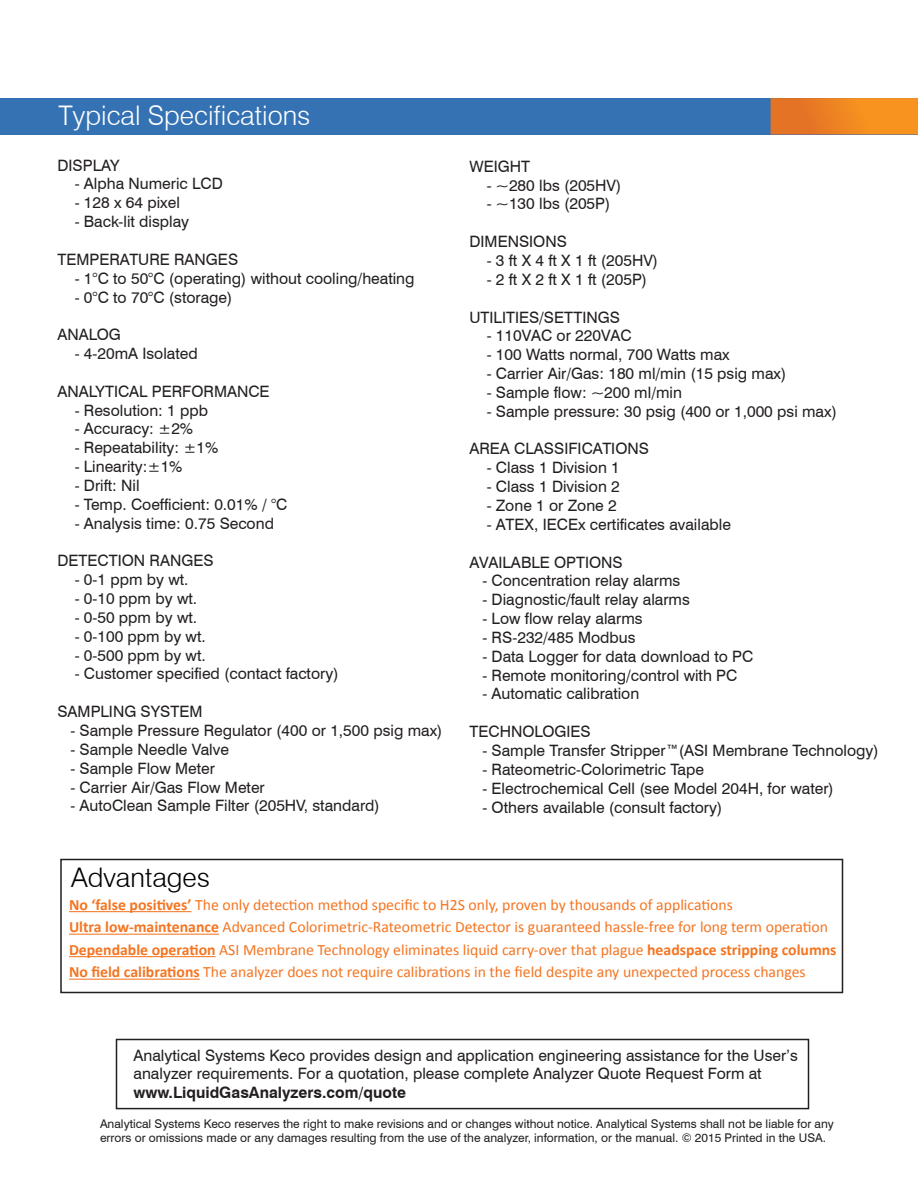
<style>
.page{position:relative;width:918px;height:1188px;background:#fff}
.page>*{position:absolute;margin:0;border:0;box-sizing:border-box;transform-origin:0 0}
.t1{font:300 27px "Swiss 721 BT";color:#fff}
.t2{font:300 27px "Swiss 721 BT";color:#000}
.t3{font:15.75px/18.9px "Swiss 721 BT";color:#231f20}
.t4{font:15.75px/22.5px "Calibri";color:#f47521}
.t5{font:700 15.75px "Swiss 721 BT";color:#231f20}
.t6{font:12px/14.4px "Swiss 721 BT";color:#231f20}
.s1{font-weight:700}
</style>
<div class="page">
<div style="left:60px;top:859px;width:783px;height:134px;background:#fff;border:2px solid #231f20"></div>
<div style="left:116px;top:1039px;width:693px;height:70px;background:#fff;border:2px solid #231f20"></div>
<div style="left:0;top:98px;width:918px;height:36px;background:#3572b4"></div>
<svg style="left:771px;top:98px;width:147px;height:36px;background:#ee8521"></svg>
<hr style="left:69px;top:911px;width:122px;height:1px;background:#f47521">
<hr style="left:69px;top:934px;width:150px;height:1px;background:#f47521">
<hr style="left:69px;top:956px;width:147px;height:1px;background:#f47521">
<hr style="left:69px;top:979px;width:131px;height:1px;background:#f47521">
<h1 class="t1" style="left:59px;top:99px;width:254px">Typical Specifications</h1>
<p class="t3" style="left:58px;top:155px;width:64px">DISPLAY</p>
<p class="t3" style="left:75px;top:174px;width:150px">- Alpha Numeric LCD</p>
<p class="t3" style="left:75px;top:193px;width:107px">- 128 x 64 pixel</p>
<p class="t3" style="left:75px;top:212px;width:116px">- Back-lit display</p>
<p class="t3" style="left:58px;top:250px;width:182px">TEMPERATURE RANGES</p>
<p class="t3" style="left:75px;top:269px;width:341px">- 1°C to 50°C (operating) without cooling/heating</p>
<p class="t3" style="left:75px;top:287px;width:159px">- 0°C to 70°C (storage)</p>
<p class="t3" style="left:58px;top:325px;width:65px">ANALOG</p>
<p class="t3" style="left:75px;top:344px;width:125px">- 4-20mA Isolated</p>
<p class="t3" style="left:58px;top:382px;width:214px">ANALYTICAL PERFORMANCE</p>
<p class="t3" style="left:75px;top:400px;width:135px">- Resolution: 1 ppb</p>
<p class="t3" style="left:75px;top:419px;width:120px">- Accuracy: ±2%</p>
<p class="t3" style="left:75px;top:438px;width:145px">- Repeatability: ±1%</p>
<p class="t3" style="left:75px;top:457px;width:109px">- Linearity:±1%</p>
<p class="t3" style="left:75px;top:476px;width:66px">- Drift: Nil</p>
<p class="t3" style="left:75px;top:495px;width:214px">- Temp. Coefficient: 0.01% / °C</p>
<p class="t3" style="left:75px;top:514px;width:201px">- Analysis time: 0.75 Second</p>
<p class="t3" style="left:58px;top:551px;width:158px">DETECTION RANGES</p>
<p class="t3" style="left:75px;top:570px;width:115px">- 0-1 ppm by wt.</p>
<p class="t3" style="left:75px;top:589px;width:124px">- 0-10 ppm by wt.</p>
<p class="t3" style="left:75px;top:608px;width:124px">- 0-50 ppm by wt.</p>
<p class="t3" style="left:75px;top:627px;width:133px">- 0-100 ppm by wt.</p>
<p class="t3" style="left:75px;top:645px;width:133px">- 0-500 ppm by wt.</p>
<p class="t3" style="left:75px;top:664px;width:265px">- Customer specified (contact factory)</p>
<p class="t3" style="left:58px;top:702px;width:146px">SAMPLING SYSTEM</p>
<p class="t3" style="left:70px;top:721px;width:374px">- Sample Pressure Regulator (400 or 1,500 psig max)</p>
<p class="t3" style="left:70px;top:740px;width:160px">- Sample Needle Valve</p>
<p class="t3" style="left:70px;top:759px;width:146px">- Sample Flow Meter</p>
<p class="t3" style="left:70px;top:777px;width:196px">- Carrier Air/Gas Flow Meter</p>
<p class="t3" style="left:70px;top:796px;width:311px">- AutoClean Sample Filter (205HV, standard)</p>
<h1 class="t2" style="left:71px;top:861px;width:140px">Advantages</h1>
<p class="t3" style="left:470px;top:157px;width:62px">WEIGHT</p>
<p class="t3" style="left:487px;top:175px;width:136px">- ~280 lbs (205HV)</p>
<p class="t3" style="left:487px;top:194px;width:125px">- ~130 lbs (205P)</p>
<p class="t3" style="left:470px;top:232px;width:99px">DIMENSIONS</p>
<p class="t3" style="left:487px;top:251px;width:173px">- 3 ft X 4 ft X 1 ft (205HV)</p>
<p class="t3" style="left:487px;top:270px;width:162px">- 2 ft X 2 ft X 1 ft (205P)</p>
<p class="t3" style="left:470px;top:307px;width:152px">UTILITIES/SETTINGS</p>
<p class="t3" style="left:487px;top:326px;width:146px">- 110VAC or 220VAC</p>
<p class="t3" style="left:487px;top:345px;width:245px">- 100 Watts normal, 700 Watts max</p>
<p class="t3" style="left:487px;top:364px;width:301px">- Carrier Air/Gas: 180 ml/min (15 psig max)</p>
<p class="t3" style="left:487px;top:383px;width:197px">- Sample flow: ~200 ml/min</p>
<p class="t3" style="left:487px;top:402px;width:352px">- Sample pressure: 30 psig (400 or 1,000 psi max)</p>
<p class="t3" style="left:470px;top:439px;width:181px">AREA CLASSIFICATIONS</p>
<p class="t3" style="left:487px;top:458px;width:135px">- Class 1 Division 1</p>
<p class="t3" style="left:487px;top:477px;width:135px">- Class 1 Division 2</p>
<p class="t3" style="left:487px;top:496px;width:132px">- Zone 1 or Zone 2</p>
<p class="t3" style="left:487px;top:515px;width:246px">- ATEX, IECEx certificates available</p>
<p class="t3" style="left:470px;top:552px;width:155px">AVAILABLE OPTIONS</p>
<p class="t3" style="left:482px;top:571px;width:199px">- Concentration relay alarms</p>
<p class="t3" style="left:482px;top:590px;width:209px">- Diagnostic/fault relay alarms</p>
<p class="t3" style="left:482px;top:609px;width:162px">- Low flow relay alarms</p>
<p class="t3" style="left:482px;top:628px;width:155px">- RS-232/485 Modbus</p>
<p class="t3" style="left:482px;top:647px;width:272px">- Data Logger for data download to PC</p>
<p class="t3" style="left:482px;top:665px;width:256px">- Remote monitoring/control with PC</p>
<p class="t3" style="left:482px;top:684px;width:158px">- Automatic calibration</p>
<p class="t3" style="left:470px;top:722px;width:123px">TECHNOLOGIES</p>
<p class="t3" style="left:482px;top:741px;width:398px">- Sample Transfer Stripper™(ASI Membrane Technology)</p>
<p class="t3" style="left:482px;top:760px;width:223px">- Rateometric-Colorimetric Tape</p>
<p class="t3" style="left:482px;top:779px;width:353px">- Electrochemical Cell (see Model 204H, for water)</p>
<p class="t3" style="left:482px;top:797px;width:242px">- Others available (consult factory)</p>
<p class="t4" style="left:69px;top:893px;width:769px"><span class="s1">No ‘false positives’</span> The only detection method specific to H2S only, proven by thousands of applications<br><span class="s1">Ultra low-maintenance</span> Advanced Colorimetric-Rateometric Detector is guaranteed hassle-free for long term operation <span class="s1">Dependable operation</span> ASI Membrane Technology eliminates liquid carry-over that plague <span class="s1">headspace stripping columns No field calibrations</span> The analyzer does not require calibrations in the field despite any unexpected process changes</p>
<p class="t3" style="left:134px;top:1045px;width:666px">Analytical Systems Keco provides design and application engineering assistance for the User’s analyzer requirements. For a quotation, please complete Analyzer Quote Request Form at</p>
<p class="t5" style="left:134px;top:1083px;width:274px">www.LiquidGasAnalyzers.com/quote</p>
<p class="t6" style="left:100px;top:1116px;width:736px">Analytical Systems Keco reserves the right to make revisions and or changes without notice. Analytical Systems shall not be liable for any errors or omissions made or any damages resulting from the use of the analyzer, information, or the manual. © 2015 Printed in the USA.</p>
</div>
